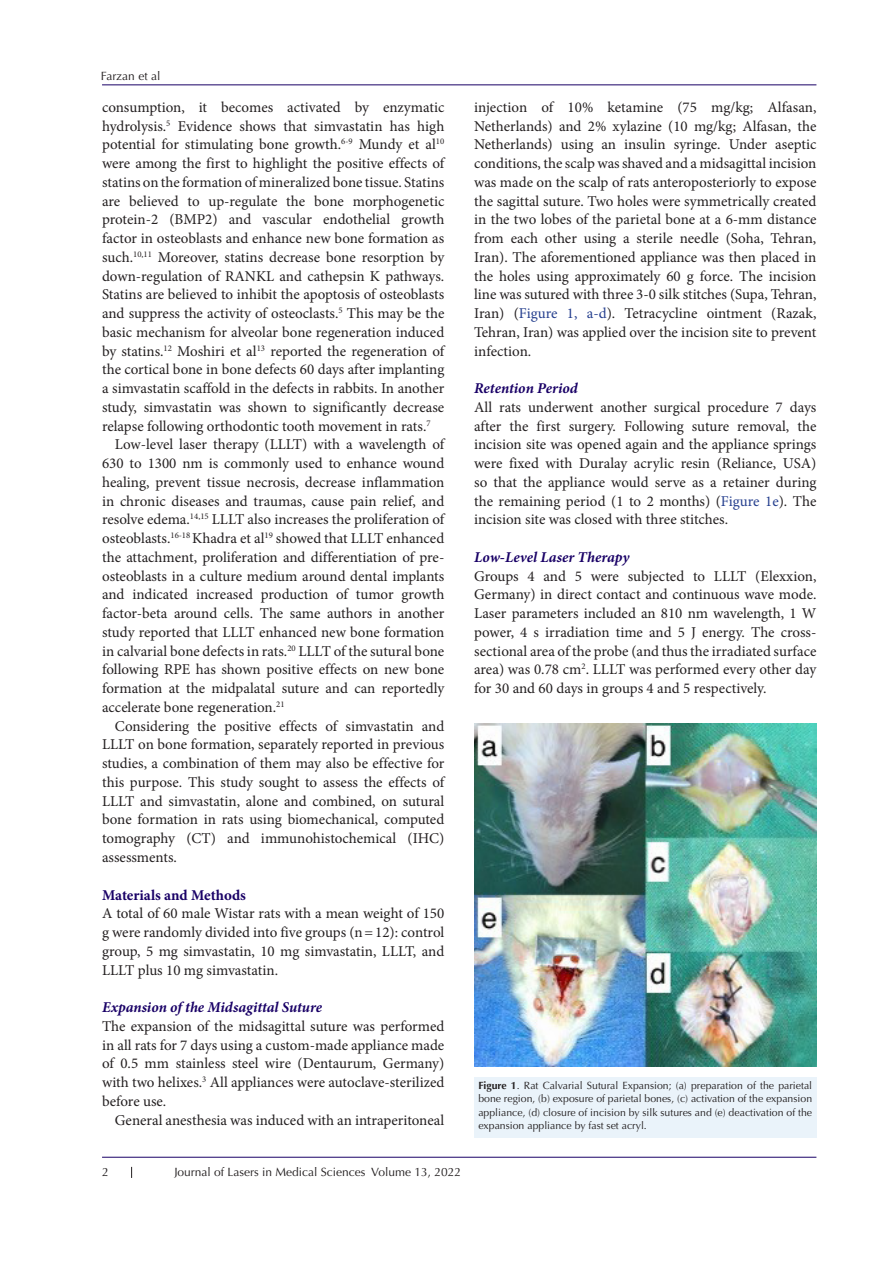
<style>
.page{position:relative;width:893px;height:1263px;background:#fff}
.page>*{position:absolute;margin:0;border:0;box-sizing:border-box;transform-origin:0 0}
.t1{font:15px/18.8px "Minion Pro";color:#231f20;text-align:justify}
.t2{font:italic 700 15px "Minion Pro";color:#190066}
.t3{font:700 15px "Minion Pro";color:#190066}
.t4{font:12px "Optima LT Std";color:#231f20}
.t5{font:10.5px/13.5px "Optima LT Std";color:#231f20;text-align:justify}
.s1{color:#253f8e}
.s2{font-weight:700}
</style>
<div class="page">
<hr style="left:102px;top:85px;width:714px;height:1px;background:#190066">
<hr style="left:102px;top:1157px;width:714px;height:1px;background:#190066">
<div style="left:474px;top:1077px;width:342px;height:60px;background:#eaf3fa"></div>
<img style="left:474px;top:724px;width:342px;height:342px">
<p class="t4" style="left:101px;top:69px;width:61px">Farzan et al</p>
<p class="t1" style="left:102px;top:98px;width:344px">consumption, it becomes activated by enzymatic hydrolysis.<sup>5</sup> Evidence shows that simvastatin has high potential for stimulating bone growth.<sup>6-9</sup> Mundy et al<sup>10 </sup>were among the first to highlight the positive effects of statins on the formation of mineralized bone tissue. Statins are believed to up-regulate the bone morphogenetic protein-2 (BMP2) and vascular endothelial growth factor in osteoblasts and enhance new bone formation as such.<sup>10,11</sup> Moreover, statins decrease bone resorption by down-regulation of RANKL and cathepsin K pathways.<br>Statins are believed to inhibit the apoptosis of osteoblasts and suppress the activity of osteoclasts.<sup>5</sup> This may be the basic mechanism for alveolar bone regeneration induced by statins.<sup>12</sup> Moshiri et al<sup>13</sup> reported the regeneration of the cortical bone in bone defects 60 days after implanting a simvastatin scaffold in the defects in rabbits. In another study, simvastatin was shown to significantly decrease relapse following orthodontic tooth movement in rats.<sup>7</sup></p>
<p class="t1" style="left:102px;top:435px;width:344px;text-indent:13px">Low-level laser therapy (LLLT) with a wavelength of 630 to 1300 nm is commonly used to enhance wound healing, prevent tissue necrosis, decrease inflammation in chronic diseases and traumas, cause pain relief, and resolve edema.<sup>14,15</sup> LLLT also increases the proliferation of osteoblasts.<sup>16-18</sup> Khadra et al<sup>19</sup> showed that LLLT enhanced the attachment, proliferation and differentiation of pre&shy;osteoblasts in a culture medium around dental implants and indicated increased production of tumor growth factor-beta around cells. The same authors in another study reported that LLLT enhanced new bone formation in calvarial bone defects in rats.<sup>20</sup> LLLT of the sutural bone following RPE has shown positive effects on new bone formation at the midpalatal suture and can reportedly accelerate bone regeneration.<sup>21</sup></p>
<p class="t1" style="left:102px;top:717px;width:344px;text-indent:13px">Considering the positive effects of simvastatin and LLLT on bone formation, separately reported in previous studies, a combination of them may also be effective for this purpose. This study sought to assess the effects of LLLT and simvastatin, alone and combined, on sutural bone formation in rats using biomechanical, computed tomography (CT) and immunohistochemical (IHC) assessments.</p>
<p class="t3" style="left:102px;top:884px;width:145px">Materials and Methods</p>
<p class="t1" style="left:102px;top:904px;width:344px">A total of 60 male Wistar rats with a mean weight of 150 g were randomly divided into five groups (n=12): control group, 5 mg simvastatin, 10 mg simvastatin, LLLT, and LLLT plus 10 mg simvastatin.</p>
<p class="t2" style="left:102px;top:996px;width:221px">Expansion of the Midsagittal Suture</p>
<p class="t1" style="left:102px;top:1017px;width:344px">The expansion of the midsagittal suture was performed in all rats for 7 days using a custom-made appliance made of 0.5 mm stainless steel wire (Dentaurum, Germany) with two helixes.<sup>3</sup> All appliances were autoclave-sterilized before use.</p>
<p class="t1" style="left:115px;top:1110px;width:331px">General anesthesia was induced with an intraperitoneal</p>
<p class="t4" style="left:102px;top:1165px;width:8px">2</p>
<p class="t4" style="left:174px;top:1165px;width:288px">Journal of Lasers in Medical Sciences Volume 13, 2022</p>
<p class="t1" style="left:474px;top:98px;width:344px">injection of 10% ketamine (75 mg/kg; Alfasan, Netherlands) and 2% xylazine (10 mg/kg; Alfasan, the Netherlands) using an insulin syringe. Under aseptic conditions, the scalp was shaved and a midsagittal incision was made on the scalp of rats anteroposteriorly to expose the sagittal suture. Two holes were symmetrically created in the two lobes of the parietal bone at a 6-mm distance from each other using a sterile needle (Soha, Tehran, Iran). The aforementioned appliance was then placed in the holes using approximately 60 g force. The incision line was sutured with three 3-0 silk stitches (Supa, Tehran, Iran) (<span class="s1">Figure 1, a-d</span>). Tetracycline ointment (Razak, Tehran, Iran) was applied over the incision site to prevent infection.</p>
<p class="t2" style="left:474px;top:378px;width:105px">Retention Period</p>
<p class="t1" style="left:474px;top:398px;width:344px">All rats underwent another surgical procedure 7 days after the first surgery. Following suture removal, the incision site was opened again and the appliance springs were fixed with Duralay acrylic resin (Reliance, USA) so that the appliance would serve as a retainer during the remaining period (1 to 2 months) (<span class="s1">Figure 1e</span>). The incision site was closed with three stitches.</p>
<p class="t2" style="left:474px;top:546px;width:157px">Low-Level Laser Therapy</p>
<p class="t1" style="left:474px;top:567px;width:344px">Groups 4 and 5 were subjected to LLLT (Elexxion, Germany) in direct contact and continuous wave mode.<br>Laser parameters included an 810 nm wavelength, 1 W power, 4 s irradiation time and 5 J energy. The cross&shy;sectional area of the probe (and thus the irradiated surface area) was 0.78 cm<sup>2</sup>. LLLT was performed every other day for 30 and 60 days in groups 4 and 5 respectively.</p>
<p class="t5" style="left:478px;top:1079px;width:335px"><span class="s2">Figure 1</span>. Rat Calvarial Sutural Expansion; (a) preparation of the parietal bone region, (b) exposure of parietal bones, (c) activation of the expansion appliance, (d) closure of incision by silk sutures and (e) deactivation of the expansion appliance by fast set acryl.</p>
</div>
